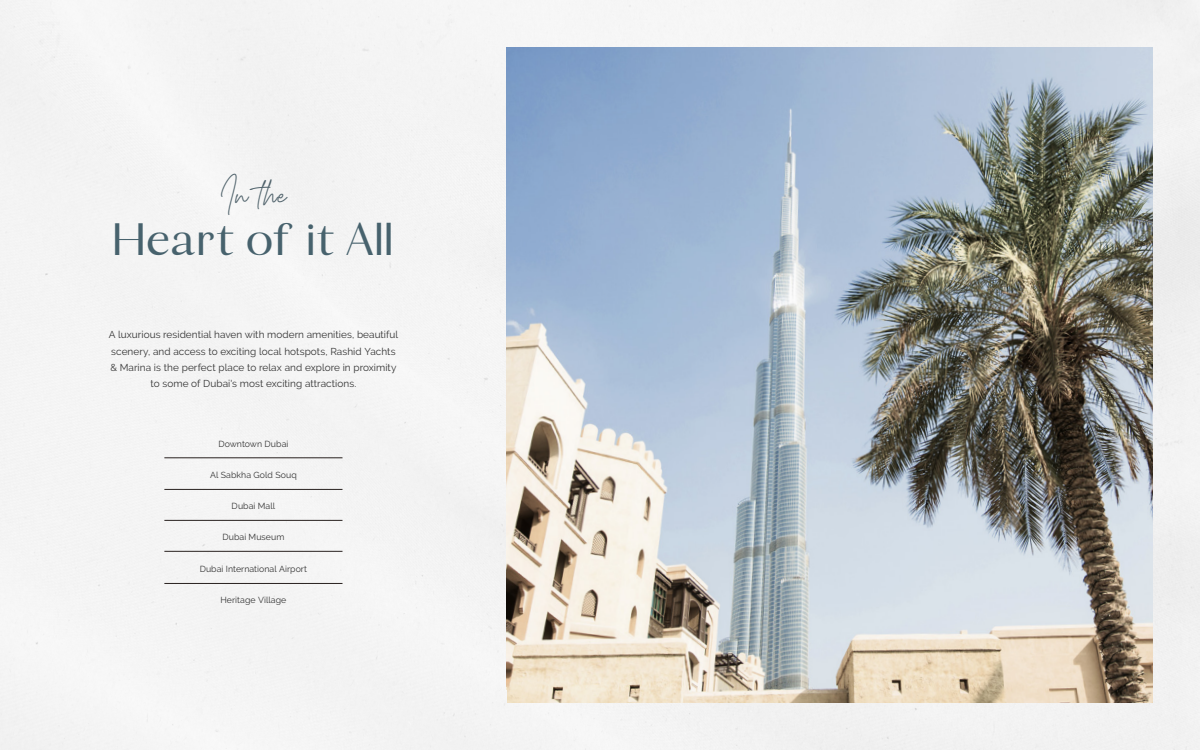
<style>
.page{position:relative;width:1200px;height:750px;background:#f4f4f4}
.page>*{position:absolute;margin:0;border:0;box-sizing:border-box;transform-origin:0 0}
.t1{font:600 50px "Calma";letter-spacing:-.015em;color:#47626d}
.t2{font:25px "Grayscale Signature";color:#4e616a}
.t3{font:10px/16.2px "Raleway";letter-spacing:.005em;color:#333;text-align:center}
.t4{font:8.75px "Raleway";letter-spacing:.005em;color:#333}
</style>
<div class="page">
<img style="left:507px;top:48px;width:645px;height:654px">
<hr style="left:164px;top:489px;width:178px;height:1px;background:#28211f">
<hr style="left:164px;top:458px;width:178px;height:1px;background:#28211f">
<hr style="left:164px;top:520px;width:178px;height:1px;background:#28211f">
<hr style="left:164px;top:551px;width:178px;height:1px;background:#28211f">
<hr style="left:164px;top:583px;width:178px;height:1px;background:#28211f">
<h2 class="t2" style="left:220px;top:178px;width:68px">In th e</h2>
<h1 class="t1" style="left:113px;top:208px;width:282px">Heart of it All</h1>
<p class="t3" style="left:109px;top:327px;width:291px">A luxurious residential haven with modern amenities, beautiful scenery, and access to exciting local hotspots, Rashid Yachts &amp; Marina is the perfect place to relax and explore in proximity to some of Dubai s' most exciting attractions.</p>
<p class="t4" style="left:218px;top:438px;width:72px">Downtown Dubai</p>
<p class="t4" style="left:210px;top:470px;width:88px">Al Sabkha Gold Souq</p>
<p class="t4" style="left:232px;top:501px;width:45px">Dubai Mall</p>
<p class="t4" style="left:222px;top:532px;width:64px">Dubai Museum</p>
<p class="t4" style="left:200px;top:563px;width:109px">Dubai International Airport</p>
<p class="t4" style="left:220px;top:595px;width:67px">Heritage Village</p>
</div>
